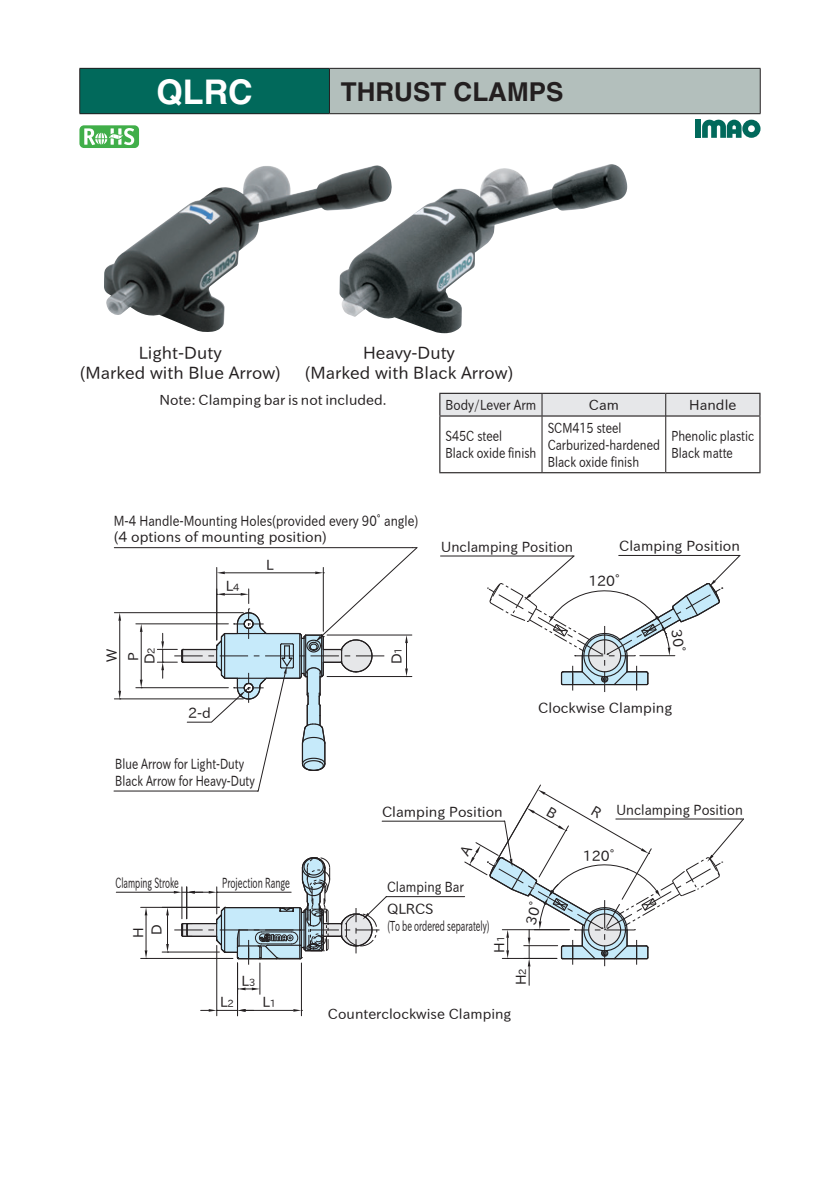
<style>
.page{position:relative;width:840px;height:1191px;background:#fff}
.page>*{position:absolute;margin:0;border:0;box-sizing:border-box;transform-origin:0 0}
.PartNo{font:700 34px "Helvetica LT Std";color:#fff}
.Product_name{font:700 26px "Helvetica LT Std";color:#231f20}
.PartNo_pic_div{font:17px "IPAP Gothic";color:#231f20}
.t1{font:14.2px/21.4px "IPAP Gothic";color:#231f20}
.t2{font:14.2px "IPAP Gothic";color:#231f20;scale:.84 1}
.t3{font:14.2px/17px "IPAP Gothic";color:#231f20;scale:.77 1}
.t4{font:14.2px "IPAP Gothic";color:#231f20;scale:.96 1}
.t5{font:14.2px "IPAP Gothic";color:#231f20;scale:.92 1}
.t6{font:14.2px "IPAP Gothic";color:#231f20;scale:.6 1}
.t7{font:14.2px "IPAP Gothic";color:#231f20;scale:.58 1}
.t8{font:14.2px "IPAP Gothic";color:#231f20;scale:.86 1}
.MaterialTable_value{font:14px "IPAP Gothic";color:#231f20;scale:.8 1}
.Other{font:14px "IPAP Gothic";color:#231f20}
.Other-2{font:14px "IPAP Gothic";color:#231f20;scale:.59 1}
.MaterialTable_header{font:14px "IPAP Gothic";color:#231f20;scale:.86 1}
.MaterialTable_header-2{font:14px "IPAP Gothic";color:#231f20}
.s1{font-size:10px}
</style>
<div class="page">
<div style="left:80px;top:68px;width:249px;height:46px;background:#01695b"></div>
<div style="left:329px;top:68px;width:430px;height:46px;background:#b3bfbc"></div>
<hr style="left:79px;top:68px;width:250px;height:1px;background:#231f20">
<hr style="left:79px;top:69px;width:1px;height:44px;background:#231f20">
<hr style="left:329px;top:68px;width:431px;height:1px;background:#231f20">
<hr style="left:329px;top:69px;width:1px;height:44px;background:#231f20">
<hr style="left:759px;top:69px;width:1px;height:44px;background:#231f20">
<hr style="left:79px;top:113px;width:250px;height:1px;background:#231f20">
<hr style="left:329px;top:113px;width:431px;height:1px;background:#231f20">
<div style="left:695px;top:120px;width:5px;height:18px;background:#01695b"></div>
<svg style="left:702px;top:119px;width:58px;height:19px"></svg>
<div style="left:79px;top:125px;width:60px;height:23px;background:#40ae49;border-radius:5px"></div>
<svg style="left:84px;top:128px;width:50px;height:17px"></svg>
<img style="left:104px;top:166px;width:234px;height:166px">
<img style="left:338px;top:164px;width:288px;height:169px">
<hr style="left:541px;top:416px;width:1px;height:56px;background:#231f20">
<hr style="left:665px;top:416px;width:1px;height:56px;background:#231f20">
<svg style="left:439px;top:393px;width:321px;height:23px;background:#d7d8da"></svg>
<hr style="left:439px;top:416px;width:1px;height:56px;background:#231f20">
<hr style="left:759px;top:416px;width:1px;height:56px;background:#231f20">
<hr style="left:439px;top:472px;width:102px;height:1px;background:#231f20">
<hr style="left:541px;top:472px;width:124px;height:1px;background:#231f20">
<hr style="left:665px;top:472px;width:95px;height:1px;background:#231f20">
<hr style="left:136px;top:623px;width:92px;height:1px;background:#231f20">
<hr style="left:136px;top:687px;width:92px;height:1px;background:#231f20">
<hr style="left:141px;top:632px;width:1px;height:47px;background:#231f20">
<hr style="left:114px;top:612px;width:129px;height:1px;background:#231f20">
<hr style="left:114px;top:698px;width:129px;height:1px;background:#231f20">
<hr style="left:119px;top:620px;width:1px;height:71px;background:#231f20">
<hr style="left:114px;top:790px;width:143px;height:1px;background:#231f20">
<hr style="left:114px;top:547px;width:298px;height:1px;background:#231f20">
<hr style="left:440px;top:555px;width:132px;height:1px;background:#231f20">
<hr style="left:116px;top:892px;width:58px;height:1px;background:#231f20">
<hr style="left:162px;top:951px;width:57px;height:1px;background:#231f20">
<hr style="left:141px;top:907px;width:78px;height:1px;background:#231f20">
<hr style="left:141px;top:958px;width:92px;height:1px;background:#231f20">
<hr style="left:146px;top:915px;width:1px;height:35px;background:#231f20">
<hr style="left:259px;top:963px;width:1px;height:31px;background:#231f20">
<hr style="left:301px;top:963px;width:1px;height:52px;background:#231f20">
<hr style="left:245px;top:1010px;width:48px;height:1px;background:#231f20">
<hr style="left:237px;top:963px;width:1px;height:52px;background:#231f20">
<hr style="left:216px;top:945px;width:1px;height:70px;background:#231f20">
<hr style="left:386px;top:896px;width:78px;height:1px;background:#231f20">
<hr style="left:382px;top:821px;width:122px;height:1px;background:#231f20">
<svg style="left:140px;top:624px;width:2px;height:8px"></svg>
<svg style="left:140px;top:679px;width:2px;height:9px"></svg>
<svg style="left:118px;top:612px;width:3px;height:8px"></svg>
<svg style="left:118px;top:691px;width:3px;height:8px"></svg>
<svg style="left:157px;top:547px;width:260px;height:244px"></svg>
<svg style="left:145px;top:907px;width:2px;height:8px"></svg>
<svg style="left:145px;top:950px;width:2px;height:8px"></svg>
<svg style="left:238px;top:987px;width:22px;height:3px"></svg>
<svg style="left:293px;top:1009px;width:9px;height:2px"></svg>
<svg style="left:200px;top:1009px;width:53px;height:2px"></svg>
<svg style="left:166px;top:857px;width:221px;height:107px"></svg>
<svg style="left:486px;top:555px;width:254px;height:137px"></svg>
<svg style="left:459px;top:784px;width:284px;height:201px"></svg>
<p class="PartNo" style="left:156px;top:71px;width:98px">QLRC</p>
<p class="Product_name" style="left:340px;top:76px;width:224px">THRUST CLAMPS</p>
<p class="PartNo_pic_div" style="left:139px;top:343px;width:84px">Light-Duty</p>
<p class="PartNo_pic_div" style="left:80px;top:363px;width:202px">(Marked with Blue Arrow)</p>
<p class="PartNo_pic_div" style="left:363px;top:343px;width:93px">Heavy-Duty</p>
<p class="PartNo_pic_div" style="left:304px;top:363px;width:210px">(Marked with Black Arrow)</p>
<p class="MaterialTable_header" style="left:445px;top:397px;width:107px">Body/Lever Arm</p>
<p class="MaterialTable_header-2" style="left:588px;top:397px;width:32px">Cam</p>
<p class="MaterialTable_header-2" style="left:688px;top:397px;width:49px">Handle</p>
<p class="MaterialTable_value" style="left:445px;top:428px;width:72px">S45C steel</p>
<p class="MaterialTable_value" style="left:445px;top:445px;width:115px">Black oxide finish</p>
<p class="Other" style="left:159px;top:392px;width:228px">Note: Clamping bar is not included.</p>
<p class="MaterialTable_value" style="left:547px;top:419px;width:94px">SCM415 steel</p>
<p class="MaterialTable_value" style="left:547px;top:436px;width:142px">Carburized-hardened</p>
<p class="MaterialTable_value" style="left:547px;top:453px;width:116px">Black oxide finish</p>
<p class="MaterialTable_value" style="left:671px;top:428px;width:105px">Phenolic plastic</p>
<p class="MaterialTable_value" style="left:671px;top:445px;width:78px">Black matte</p>
<p class="t2" style="left:114px;top:512px;width:364px">M-4 Handle-Mounting Holes(provided every 90° angle)</p>
<p class="t1" style="left:114px;top:527px;width:215px">(4 options of mounting position)</p>
<p class="t1" style="left:225px;top:576px;width:15px">L<span class="s1">4</span></p>
<p class="t1" style="left:266px;top:554px;width:9px">L</p>
<p class="t1" style="left:139px;top:664px;width:18px;rotate:-90deg">D<span class="s1">2</span></p>
<p class="t1" style="left:101px;top:662px;width:15px;rotate:-90deg">W<br>P</p>
<p class="t1" style="left:188px;top:702px;width:24px">2-d</p>
<p class="t3" style="left:115px;top:756px;width:182px">Blue Arrow for Light-Duty<br>Black Arrow for Heavy-Duty</p>
<p class="t1" style="left:386px;top:664px;width:18px;rotate:-90deg">D<span class="s1">1</span></p>
<p class="t4" style="left:441px;top:538px;width:139px">Unclamping Position</p>
<p class="t1" style="left:618px;top:536px;width:122px">Clamping Position</p>
<p class="t1" style="left:588px;top:570px;width:33px">120°</p>
<p class="t1" style="left:538px;top:698px;width:135px">Clockwise Clamping</p>
<p class="t7" style="left:115px;top:874px;width:111px">Clamping Stroke</p>
<p class="t6" style="left:222px;top:874px;width:115px">Projection Range</p>
<p class="t1" style="left:129px;top:938px;width:15px;line-height:18.6px;rotate:-90deg">H<br>D</p>
<p class="t1" style="left:241px;top:970px;width:15px">L<span class="s1">3</span></p>
<p class="t1" style="left:220px;top:992px;width:15px">L<span class="s1">2</span></p>
<p class="t1" style="left:262px;top:992px;width:15px">L<span class="s1">1</span></p>
<p class="t1" style="left:382px;top:801px;width:122px">Clamping Position</p>
<p class="t5" style="left:616px;top:801px;width:139px">Unclamping Position</p>
<p class="t1" style="left:582px;top:846px;width:33px">120°</p>
<p class="t8" style="left:387px;top:878px;width:91px">Clamping Bar</p>
<p class="t1" style="left:387px;top:898px;width:48px">QLRCS</p>
<p class="Other-2" style="left:387px;top:917px;width:174px">(To be ordered separately)</p>
<p class="t1" style="left:489px;top:952px;width:18px;rotate:-90deg">H<span class="s1">1</span></p>
<p class="t1" style="left:510px;top:985px;width:18px;rotate:-90deg">H<span class="s1">2</span></p>
<p class="Other" style="left:328px;top:1006px;width:185px">Counterclockwise Clamping</p>
</div>
